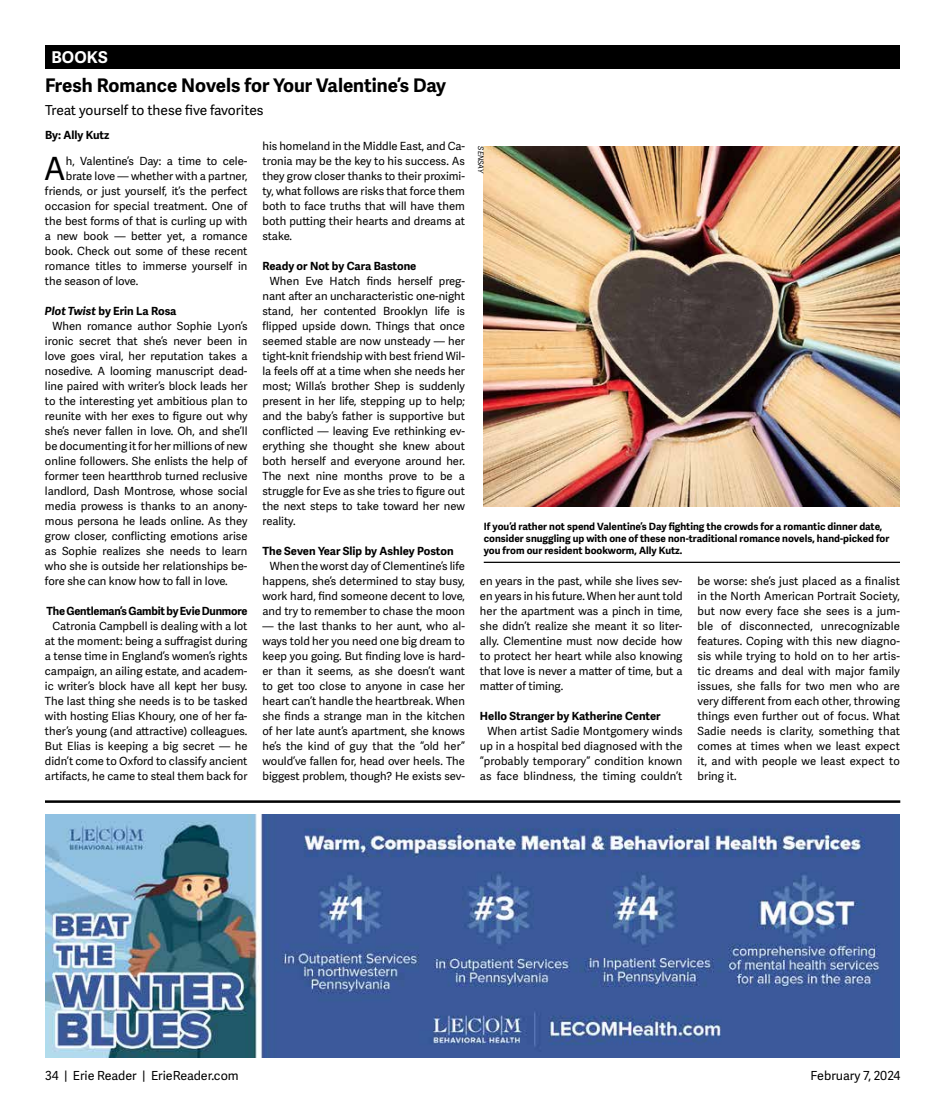
<style>
.page{position:relative;width:945px;height:1103px;background:#fff}
.page>*{position:absolute;margin:0;border:0;box-sizing:border-box;transform-origin:0 0}
.t1{font:32px "Adelle Sans";color:#000}
.t2{font:700 18.75px "Adelle Sans";color:#000}
.t3{font:700 16.25px "Adelle Sans";letter-spacing:.01em;color:#fff}
.t4{font:13.75px "Adelle Sans";color:#000}
.t5{font:12.5px "Adelle Sans";color:#000}
.t6{font:11.25px/15px "Adelle Sans";color:#000;text-align:justify}
.t7{font:700 11.25px "Adelle Sans";letter-spacing:-.005em;color:#000}
.t8{font:700 10px/12px "Adelle Sans";color:#000}
.t9{font:italic 7.5px "Adelle Sans";color:#000}
.s1{font-style:italic}
</style>
<div class="page">
<hr style="left:45px;top:800px;width:855px;height:2px;background:#000">
<img style="left:484px;top:146px;width:416px;height:360px">
<hr style="left:484px;top:561px;width:416px;height:2px;background:#000">
<img style="left:45px;top:814px;width:855px;height:243px">
<div style="left:45px;top:45px;width:855px;height:23px;background:#000"></div>
<h3 class="t3" style="left:51px;top:47px;width:58px">BOOKS</h3>
<h2 class="t2" style="left:45px;top:74px;width:403px">Fresh Romance Novels for Your Valentine’s Day</h2>
<p class="t4" style="left:45px;top:100px;width:220px">Treat yourself to these five favorites</p>
<p class="t7" style="left:45px;top:129px;width:66px">By: Ally Kutz</p>
<h1 class="t1" style="left:44px;top:146px;width:23px">A</h1>
<p class="t6" style="left:66px;top:153px;width:183px">h, Valentine’s Day: a time to cele-</p>
<p class="t6" style="left:262px;top:138px;width:204px">his homeland in the Middle East, and Ca&shy;tronia may be the key to his success. As they grow closer thanks to their proximi&shy;ty, what follows are risks that force them both to face truths that will have them both putting their hearts and dreams at stake.</p>
<p class="t7" style="left:262px;top:259px;width:155px">Ready or Not by Cara Bastone</p>
<p class="t6" style="left:262px;top:273px;width:204px;text-indent:8px">When Eve Hatch finds herself preg&shy;nant after an uncharacteristic one-night stand, her contented Brooklyn life is flipped upside down. Things that once seemed stable are now unsteady — her tight-knit friendship with best friend Wil&shy;la feels off at a time when she needs her most; Willa’s brother Shep is suddenly present in her life, stepping up to help; and the baby’s father is supportive but conflicted — leaving Eve rethinking ev&shy;erything she thought she knew about both herself and everyone around her.<br>The next nine months prove to be a struggle for Eve as she tries to figure out the next steps to take toward her new reality.</p>
<p class="t7" style="left:262px;top:544px;width:193px">The Seven Year Slip by Ashley Poston</p>
<p class="t6" style="left:262px;top:558px;width:204px;text-indent:8px">When the worst day of Clementine’s life happens, she’s determined to stay busy, work hard, find someone decent to love, and try to remember to chase the moon</p>
<p class="t6" style="left:262px;top:618px;width:204px">— the last thanks to her aunt, who al&shy;ways told her you need one big dream to keep you going. But finding love is hard&shy;er than it seems, as she doesn’t want to get too close to anyone in case her heart can’t handle the heartbreak. When she finds a strange man in the kitchen of her late aunt’s apartment, she knows he’s the kind of guy that the “old her” would’ve fallen for, head over heels. The biggest problem, though? He exists sev-</p>
<p class="t6" style="left:66px;top:168px;width:183px">brate love — whether with a partner,</p>
<p class="t6" style="left:45px;top:183px;width:204px">friends, or just yourself, it’s the perfect</p>
<p class="t6" style="left:45px;top:198px;width:204px">occasion for special treatment. One of</p>
<p class="t6" style="left:45px;top:213px;width:204px">the best forms of that is curling up with</p>
<p class="t6" style="left:45px;top:228px;width:204px">a new book — better yet, a romance</p>
<p class="t6" style="left:45px;top:243px;width:204px">book. Check out some of these recent</p>
<p class="t6" style="left:45px;top:258px;width:204px">romance titles to immerse yourself in</p>
<p class="t6" style="left:45px;top:273px;width:95px">the season of love.</p>
<p class="t7" style="left:45px;top:304px;width:133px"><span class="s1">Plot Twist</span> by Erin La Rosa</p>
<p class="t6" style="left:53px;top:318px;width:197px">When romance author Sophie Lyon’s</p>
<p class="t6" style="left:45px;top:333px;width:204px">ironic secret that she’s never been in</p>
<p class="t6" style="left:45px;top:348px;width:204px">love goes viral, her reputation takes a</p>
<p class="t6" style="left:45px;top:363px;width:204px">nosedive. A looming manuscript dead-</p>
<p class="t6" style="left:45px;top:378px;width:204px">line paired with writer’s block leads her</p>
<p class="t6" style="left:45px;top:393px;width:204px">to the interesting yet ambitious plan to</p>
<p class="t6" style="left:45px;top:408px;width:204px">reunite with her exes to figure out why</p>
<p class="t6" style="left:45px;top:423px;width:204px">she’s never fallen in love. Oh, and she’ll</p>
<p class="t6" style="left:45px;top:438px;width:204px">be documenting it for her millions of new</p>
<p class="t6" style="left:45px;top:453px;width:204px">online followers. She enlists the help of</p>
<p class="t6" style="left:45px;top:468px;width:204px">former teen heartthrob turned reclusive</p>
<p class="t6" style="left:45px;top:483px;width:204px">landlord, Dash Montrose, whose social</p>
<p class="t6" style="left:45px;top:498px;width:204px">media prowess is thanks to an anony-</p>
<p class="t6" style="left:45px;top:513px;width:204px">mous persona he leads online. As they</p>
<p class="t6" style="left:45px;top:528px;width:204px">grow closer, conflicting emotions arise</p>
<p class="t6" style="left:45px;top:543px;width:204px">as Sophie realizes she needs to learn</p>
<p class="t6" style="left:45px;top:558px;width:204px">who she is outside her relationships be-</p>
<p class="t6" style="left:45px;top:573px;width:184px">fore she can know how to fall in love.</p>
<p class="t7" style="left:47px;top:604px;width:202px">The Gentleman’s Gambit by Evie Dunmore</p>
<p class="t6" style="left:45px;top:618px;width:204px;text-indent:8px">Catronia Campbell is dealing with a lot at the moment: being a suffragist during a tense time in England’s women’s rights campaign, an ailing estate, and academ&shy;ic writer’s block have all kept her busy.<br>The last thing she needs is to be tasked with hosting Elias Khoury, one of her fa&shy;ther’s young (and attractive) colleagues.<br>But Elias is keeping a big secret — he didn’t come to Oxford to classify ancient artifacts, he came to steal them back for</p>
<p class="t9" style="left:486px;top:146px;width:28px;rotate:90deg">SENSAY</p>
<p class="t8" style="left:484px;top:521px;width:407px">If you’d rather not spend Valentine’s Day fighting the crowds for a romantic dinner date, consider snuggling up with one of these non-traditional romance novels, hand-picked for you from our resident bookworm, Ally Kutz.</p>
<p class="t6" style="left:480px;top:573px;width:204px">en years in the past, while she lives sev&shy;en years in his future. When her aunt told her the apartment was a pinch in time, she didn’t realize she meant it so liter&shy;ally. Clementine must now decide how to protect her heart while also knowing that love is never a matter of time, but a matter of timing.</p>
<p class="t7" style="left:480px;top:709px;width:182px">Hello Stranger by Katherine Center</p>
<p class="t6" style="left:480px;top:723px;width:204px;text-indent:8px">When artist Sadie Montgomery winds up in a hospital bed diagnosed with the “probably temporary” condition known as face blindness, the timing couldn’t</p>
<p class="t6" style="left:697px;top:573px;width:204px">be worse: she’s just placed as a finalist in the North American Portrait Society, but now every face she sees is a jum&shy;ble of disconnected, unrecognizable features. Coping with this new diagno&shy;sis while trying to hold on to her artis&shy;tic dreams and deal with major family issues, she falls for two men who are very different from each other, throwing things even further out of focus. What Sadie needs is clarity, something that comes at times when we least expect it, and with people we least expect to bring it.</p>
<p class="t5" style="left:45px;top:1066px;width:195px">34 | Erie Reader | ErieReader.com</p>
<p class="t5" style="left:811px;top:1067px;width:91px">February 7, 2024</p>
</div>
